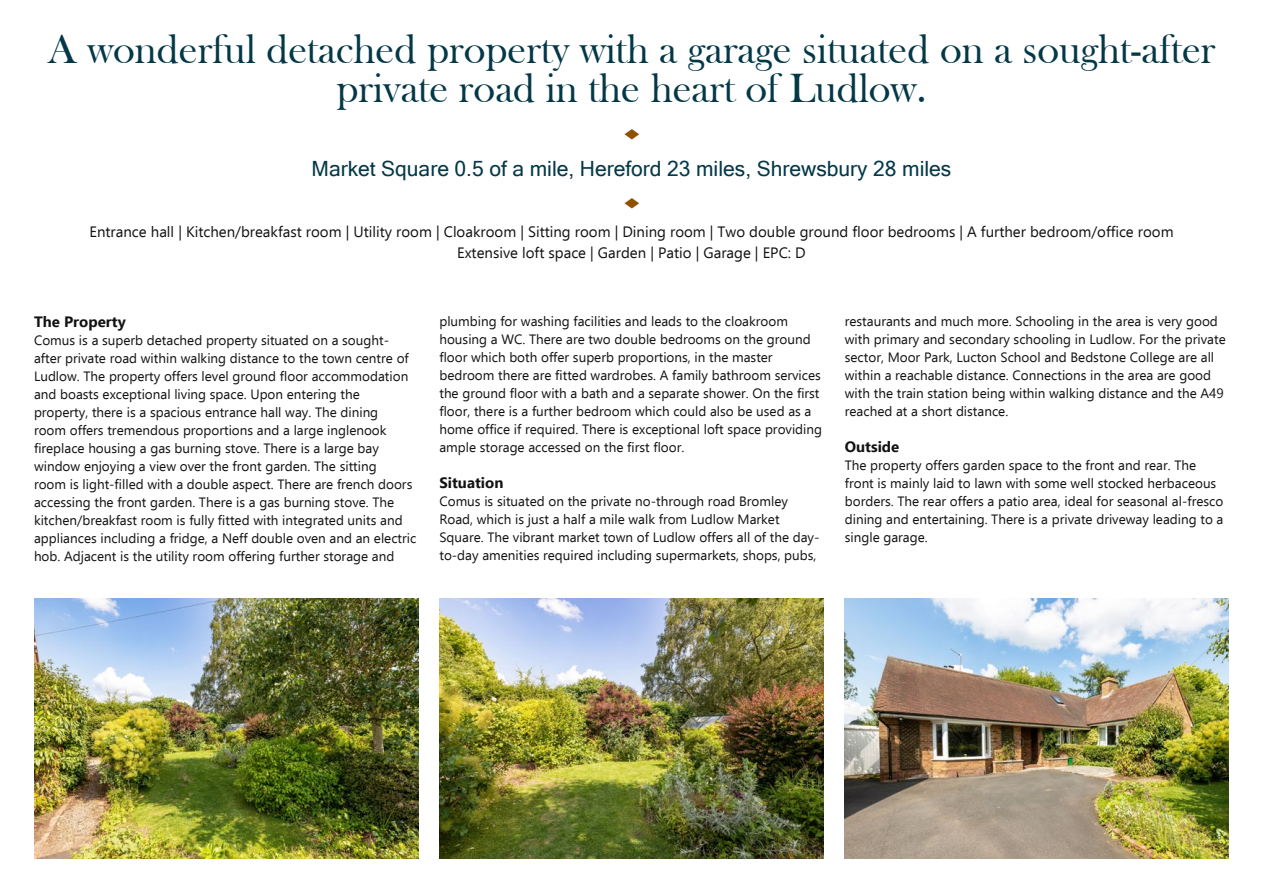
<style>
.page{position:relative;width:1263px;height:893px;background:#fff}
.page>*{position:absolute;margin:0;border:0;box-sizing:border-box;transform-origin:0 0}
.t1{font:42px/39px "Bask Old Face";color:#043847;text-align:center}
.t2{font:21px "Microsoft Sans Serif";color:#043847}
.t3{font:15px/21px "Ebrima";color:#121212;text-align:center}
.t4{font:700 15px "Ebrima";color:#121212}
.t5{font:13.5px/18px "Ebrima";color:#121212}
</style>
<div class="page">
<img style="left:34px;top:598px;width:384px;height:261px">
<img style="left:439px;top:598px;width:384px;height:261px">
<img style="left:845px;top:598px;width:384px;height:261px">
<h1 class="t1" style="left:48px;top:30px;width:1169px">A wonderful detached property with a garage situated on a sought-after private road in the heart of Ludlow.</h1>
<h2 class="t2" style="left:311px;top:155px;width:641px">Market Square 0.5 of a mile, Hereford 23 miles, Shrewsbury 28 miles</h2>
<p class="t3" style="left:89px;top:221px;width:1086px">Entrance hall | Kitchen/breakfast room | Utility room | Cloakroom | Sitting room | Dining room | Two double ground floor bedrooms | A further bedroom/office room<br>Extensive loft space | Garden | Patio | Garage | EPC: D</p>
<p class="t4" style="left:34px;top:311px;width:93px">The Property</p>
<p class="t5" style="left:34px;top:331px;width:384px">Comus is a superb detached property situated on a sought&shy;after private road within walking distance to the town centre of Ludlow. The property offers level ground floor accommodation and boasts exceptional living space. Upon entering the property, there is a spacious entrance hall way. The dining<br>room offers tremendous proportions and a large inglenook fireplace housing a gas burning stove. There is a large bay window enjoying a view over the front garden. The sitting<br>room is light-filled with a double aspect. There are french doors accessing the front garden. There is a gas burning stove. The kitchen/breakfast room is fully fitted with integrated units and appliances including a fridge, a Neff double oven and an electric hob. Adjacent is the utility room offering further storage and</p>
<p class="t5" style="left:439px;top:312px;width:384px">plumbing for washing facilities and leads to the cloakroom housing a WC. There are two double bedrooms on the ground floor which both offer superb proportions, in the master bedroom there are fitted wardrobes. A family bathroom services the ground floor with a bath and a separate shower. On the first floor, there is a further bedroom which could also be used as a home office if required. There is exceptional loft space providing ample storage accessed on the first floor.</p>
<p class="t4" style="left:439px;top:471px;width:65px">Situation</p>
<p class="t5" style="left:439px;top:492px;width:382px">Comus is situated on the private no-through road Bromley Road, which is just a half a mile walk from Ludlow Market Square. The vibrant market town of Ludlow offers all of the day&shy;to-day amenities required including supermarkets, shops, pubs,</p>
<p class="t5" style="left:845px;top:312px;width:382px">restaurants and much more. Schooling in the area is very good with primary and secondary schooling in Ludlow. For the private sector, Moor Park, Lucton School and Bedstone College are all within a reachable distance. Connections in the area are good with the train station being within walking distance and the A49 reached at a short distance.</p>
<p class="t4" style="left:845px;top:435px;width:56px">Outside</p>
<p class="t5" style="left:845px;top:456px;width:380px">The property offers garden space to the front and rear. The front is mainly laid to lawn with some well stocked herbaceous borders. The rear offers a patio area, ideal for seasonal al-fresco dining and entertaining. There is a private driveway leading to a single garage.</p>
</div>
